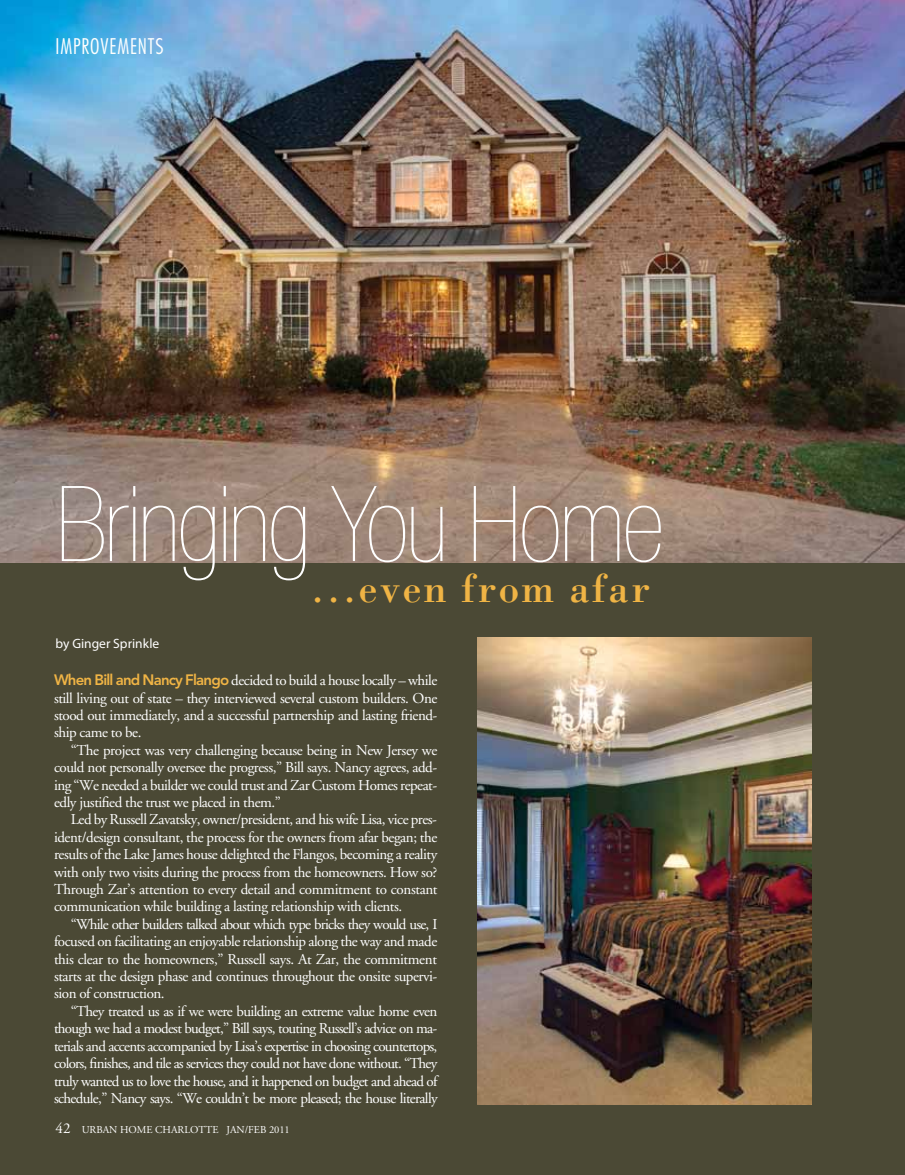
<style>
.page{position:relative;width:905px;height:1175px;background:#fff}
.page>*{position:absolute;margin:0;border:0;box-sizing:border-box;transform-origin:0 0}
.t1{font:900 condensed 105px "Helvetica Neue";letter-spacing:-.03em;color:#fff}
.t2{font:42px "Bodoni";letter-spacing:.05em;color:#f0b445}
.t3{font:300 condensed 21px "Futura";letter-spacing:.04em;color:#fff}
.t4{font:15px/17.4px "Adobe Garamond";letter-spacing:-.03em;color:#fff;text-align:justify}
.t5{font:13.5px "Myriad Pro";color:#fff}
.t6{font:10.5px "Adobe Garamond";color:#fff}
.s1{font-family:"Avenir";font-weight:800;color:#f0b445}
.s2{font-size:15px}
</style>
<div class="page">
<div style="left:0;top:475px;width:904px;height:699px;background:#4b4935"></div>
<img style="left:0;top:0;width:904px;height:562px">
<img style="left:477px;top:637px;width:334px;height:467px">
<h3 class="t3" style="left:56px;top:34px;width:109px">IMPROVEMENTS</h3>
<h1 class="t1" style="left:56px;top:466px;width:610px">Bringing You Home</h1>
<h2 class="t2" style="left:310px;top:562px;width:341px">...even from afar</h2>
<p class="t5" style="left:56px;top:634px;width:105px">by Ginger Sprinkle</p>
<p class="t4" style="left:54px;top:672px;width:385px"><span class="s1">When Bill and Nancy Flango</span> decided to build a house locally – while still living out of state – they interviewed several custom builders. One stood out immediately, and a successful partnership and lasting friend&shy;ship came to be.</p>
<p class="t4" style="left:54px;top:741px;width:385px;text-indent:17px">“The project was very challenging because being in New Jersey we could not personally oversee the progress,” Bill says. Nancy agrees, add&shy;ing “We needed a builder we could trust and Zar Custom Homes repeat&shy;edly justified the trust we placed in them.”</p>
<p class="t4" style="left:54px;top:811px;width:385px;text-indent:17px">Led by Russell Zavatsky, owner/president, and his wife Lisa, vice pres&shy;ident/design consultant, the process for the owners from afar began; the results of the Lake James house delighted the Flangos, becoming a reality with only two visits during the process from the homeowners. How so?<br>Through Zar’s attention to every detail and commitment to constant communication while building a lasting relationship with clients.</p>
<p class="t4" style="left:54px;top:915px;width:385px;text-indent:17px">“While other builders talked about which type bricks they would use, I focused on facilitating an enjoyable relationship along the way and made this clear to the homeowners,” Russell says. At Zar, the commitment starts at the design phase and continues throughout the onsite supervi&shy;sion of construction.</p>
<p class="t4" style="left:54px;top:1002px;width:385px;text-indent:17px">“They treated us as if we were building an extreme value home even though we had a modest budget,” Bill says, touting Russell’s advice on ma&shy;terials and accents accompanied by Lisa’s expertise in choosing countertops, colors, finishes, and tile as services they could not have done without. “They truly wanted us to love the house, and it happened on budget and ahead of schedule,” Nancy says. “We couldn’t be more pleased; the house literally</p>
<p class="t6" style="left:56px;top:1124px;width:42px"><span class="s2">42</span> Urban</p>
<p class="t6" style="left:120px;top:1124px;width:51px">Home Charlott</p>
<p class="t6" style="left:212px;top:1124px;width:79px">e JAN/FEB 2011</p>
</div>
